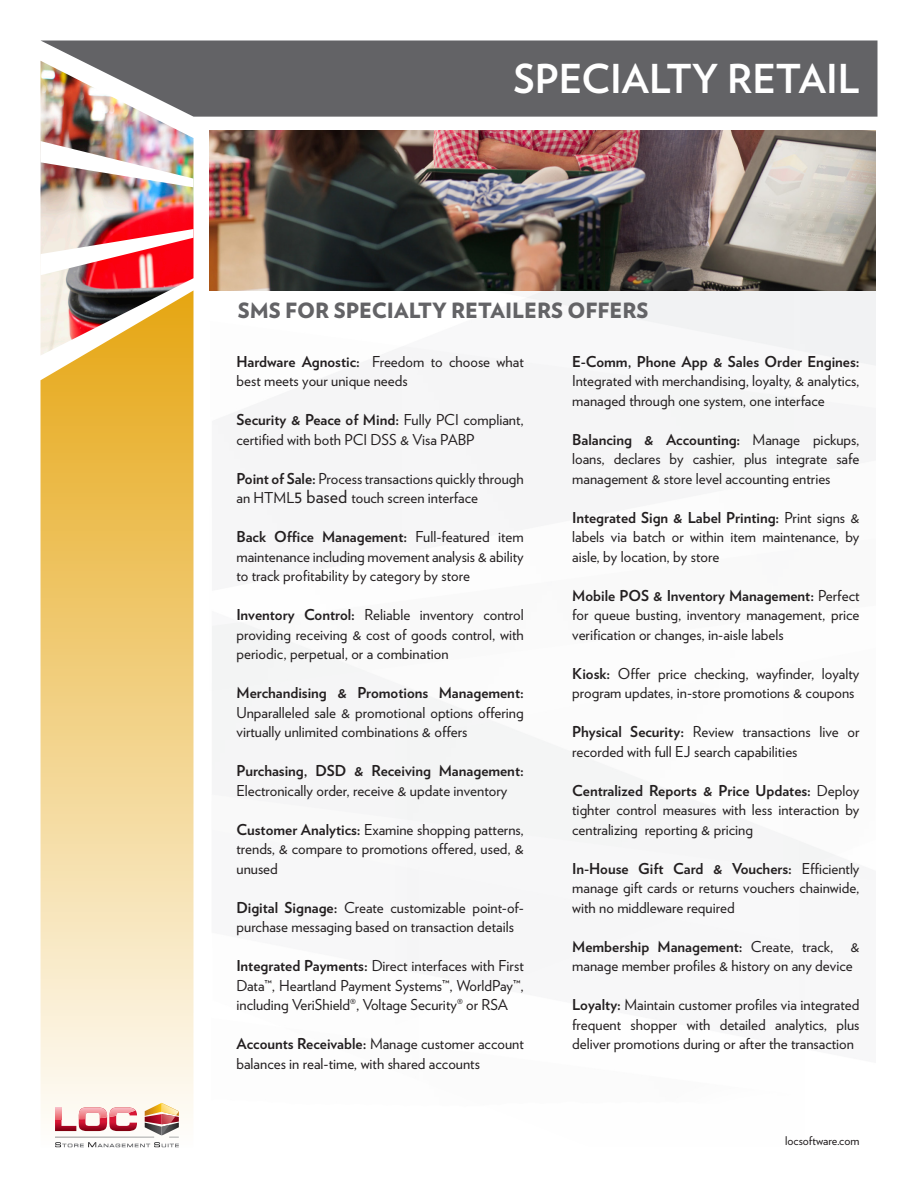
<style>
.page{position:relative;width:918px;height:1188px;background:#fff}
.page>*{position:absolute;margin:0;border:0;box-sizing:border-box;transform-origin:0 0}
.t1{font:700 39.75px "Verlag";color:#fff}
.t2{font:900 21px "Verlag";color:#636366}
.t3{font:15px/19.5px "Verlag";color:#231f20;text-align:justify}
.t4{font:12px "Verlag";color:#231f20}
.s1{font-weight:700}
.s2{font-size:18px}
</style>
<div class="page">
<img style="left:210px;top:131px;width:666px;height:740px">
<div style="left:41px;top:40px;width:837px;height:77px;background:#636366"></div>
<svg style="left:40px;top:356px;width:154px;height:792px;background:#f2d48e"></svg>
<img style="left:55px;top:1137px;width:124px;height:1px">
<img style="left:62px;top:1143px;width:117px;height:4px">
<img style="left:162px;top:1116px;width:17px;height:20px">
<img style="left:145px;top:1103px;width:34px;height:13px">
<img style="left:145px;top:1114px;width:17px;height:22px">
<img style="left:55px;top:1107px;width:21px;height:24px">
<img style="left:78px;top:1107px;width:29px;height:24px">
<img style="left:109px;top:1107px;width:28px;height:24px">
<svg style="left:55px;top:1142px;width:6px;height:5px"></svg>
<svg style="left:88px;top:1142px;width:8px;height:5px"></svg>
<svg style="left:154px;top:1142px;width:6px;height:5px"></svg>
<svg style="left:162px;top:1114px;width:13px;height:21px"></svg>
<img style="left:110px;top:1108px;width:25px;height:9px">
<svg style="left:55px;top:1108px;width:6px;height:11px"></svg>
<img style="left:79px;top:1108px;width:28px;height:11px">
<img style="left:40px;top:61px;width:154px;height:295px">
<svg style="left:40px;top:229px;width:154px;height:46px"></svg>
<img style="left:40px;top:141px;width:154px;height:46px">
<p class="t1" style="left:514px;top:47px;width:347px">SPECIALTY RETAIL</p>
<p class="t2" style="left:238px;top:293px;width:412px">SMS FOR SPECIALTY RETAILERS OFFERS</p>
<p class="t3" style="left:237px;top:351px;width:289px"><span class="s1">Hardware Agnostic:</span> Freedom to choose what best meets your unique needs</p>
<p class="t3" style="left:237px;top:409px;width:289px"><span class="s1">Security &amp; Peace of Mind:</span> Fully PCI compliant, certified with both PCI DSS &amp; Visa PABP</p>
<p class="t3" style="left:237px;top:468px;width:289px"><span class="s1">Point of Sale:</span> Process transactions quickly through an HTML<span class="s2">5 based</span> touch screen interface</p>
<p class="t3" style="left:237px;top:526px;width:289px"><span class="s1">Back Office Management:</span> Full-featured item maintenance including movement analysis &amp; ability to track profitability by category by store</p>
<p class="t3" style="left:237px;top:604px;width:289px"><span class="s1">Inventory Control:</span> Reliable inventory control providing receiving &amp; cost of goods control, with periodic, perpetual, or a combination</p>
<p class="t3" style="left:237px;top:682px;width:289px"><span class="s1">Merchandising &amp; Promotions Management:<br></span>Unparalleled sale &amp; promotional options offering virtually unlimited combinations &amp; offers</p>
<p class="t3" style="left:237px;top:760px;width:289px"><span class="s1">Purchasing, DSD &amp; Receiving Management:<br></span>Electronically order, receive &amp; update inventory</p>
<p class="t3" style="left:237px;top:819px;width:289px"><span class="s1">Customer Analytics:</span> Examine shopping patterns, trends, &amp; compare to promotions offered, used, &amp; unused</p>
<p class="t3" style="left:237px;top:897px;width:289px"><span class="s1">Digital Signage:</span> Create customizable point-of&shy;purchase messaging based on transaction details</p>
<p class="t3" style="left:237px;top:955px;width:289px"><span class="s1">Integrated Payments:</span> Direct interfaces with First Data™, Heartland Payment Systems™, WorldPay™, including VeriShield®, Voltage Security® or RSA</p>
<p class="t3" style="left:237px;top:1033px;width:289px"><span class="s1">Accounts Receivable:</span> Manage customer account balances in real-time, with shared accounts</p>
<p class="t3" style="left:572px;top:351px;width:289px"><span class="s1">E-Comm, Phone App &amp; Sales Order Engines:<br></span>Integrated with merchandising, loyalty, &amp; analytics, managed through one system, one interface</p>
<p class="t3" style="left:572px;top:429px;width:289px"><span class="s1">Balancing &amp; Accounting:</span> Manage pickups, loans, declares by cashier, plus integrate safe management &amp; store level accounting entries</p>
<p class="t3" style="left:572px;top:507px;width:289px"><span class="s1">Integrated Sign &amp; Label Printing:</span> Print signs &amp; labels via batch or within item maintenance, by aisle, by location, by store</p>
<p class="t3" style="left:572px;top:585px;width:289px"><span class="s1">Mobile POS &amp; Inventory Management:</span> Perfect for queue busting, inventory management, price verification or changes, in-aisle labels</p>
<p class="t3" style="left:572px;top:663px;width:289px"><span class="s1">Kiosk:</span> Offer price checking, wayfinder, loyalty program updates, in-store promotions &amp; coupons</p>
<p class="t3" style="left:572px;top:721px;width:289px"><span class="s1">Physical Security:</span> Review transactions live or recorded with full EJ search capabilities</p>
<p class="t3" style="left:572px;top:780px;width:289px"><span class="s1">Centralized Reports &amp; Price Updates:</span> Deploy tighter control measures with less interaction by centralizing reporting &amp; pricing</p>
<p class="t3" style="left:572px;top:858px;width:289px"><span class="s1">In-House Gift Card &amp; Vouchers:</span> Efficiently manage gift cards or returns vouchers chainwide, with no middleware required</p>
<p class="t3" style="left:572px;top:936px;width:289px"><span class="s1">Membership Management:</span> Create, track, &amp; manage member profiles &amp; history on any device</p>
<p class="t3" style="left:572px;top:994px;width:289px"><span class="s1">Loyalty:</span> Maintain customer profiles via integrated frequent shopper with detailed analytics, plus deliver promotions during or after the transaction</p>
<p class="t4" style="left:785px;top:1132px;width:76px">locsoftware.com</p>
</div>
